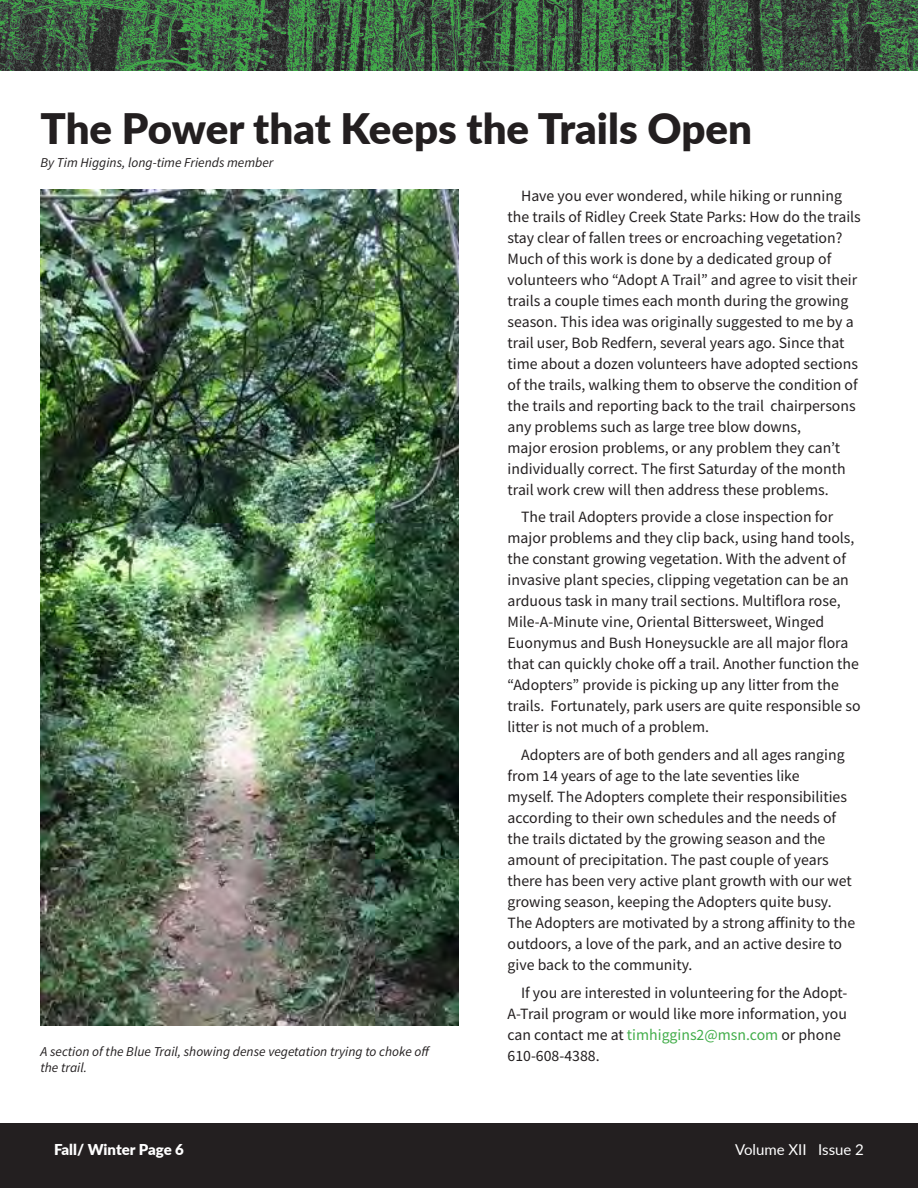
<style>
.page{position:relative;width:918px;height:1188px;background:#fff}
.page>*{position:absolute;margin:0;border:0;box-sizing:border-box;transform-origin:0 0}
.t1{font:900 42px "Lato";color:#231f20}
.t2{font:15.75px/21px "Source Sans Pro";color:#231f20}
.t3{font:900 15px "Lato";letter-spacing:-.005em;color:#fff}
.t4{font:15px "Lato";color:#fff}
.t5{font:italic 13.5px/16.2px "Source Sans Pro";color:#231f20}
.s1{color:#41ad49}
</style>
<div class="page">
<div style="left:0;top:1123px;width:918px;height:65px;background:#231f20"></div>
<img style="left:0;top:0;width:918px;height:71px">
<img style="left:40px;top:189px;width:419px;height:837px">
<h1 class="t1" style="left:40px;top:98px;width:713px">The Power that Keeps the Trails Open</h1>
<p class="t5" style="left:40px;top:155px;width:235px">By Tim Higgins, long-time Friends member</p>
<p class="t2" style="left:508px;top:185px;width:355px;text-indent:13px">Have you ever wondered, while hiking or running the trails of Ridley Creek State Parks: How do the trails stay clear of fallen trees or encroaching vegetation?<br>Much of this work is done by a dedicated group of volunteers who “Adopt A Trail” and agree to visit their trails a couple times each month during the growing season. This idea was originally suggested to me by a trail user, Bob Redfern, several years ago. Since that time about a dozen volunteers have adopted sections of the trails, walking them to observe the condition of the trails and reporting back to the trail chairpersons any problems such as large tree blow downs,<br>major erosion problems, or any problem they can’t individually correct. The first Saturday of the month trail work crew will then address these problems.</p>
<p class="t2" style="left:508px;top:507px;width:355px;text-indent:13px">The trail Adopters provide a close inspection for major problems and they clip back, using hand tools, the constant growing vegetation. With the advent of invasive plant species, clipping vegetation can be an arduous task in many trail sections. Multiflora rose, Mile-A-Minute vine, Oriental Bittersweet, Winged Euonymus and Bush Honeysuckle are all major flora that can quickly choke off a trail. Another function the “Adopters” provide is picking up any litter from the trails. Fortunately, park users are quite responsible so litter is not much of a problem.</p>
<p class="t2" style="left:508px;top:744px;width:349px;text-indent:13px">Adopters are of both genders and all ages ranging from 14 years of age to the late seventies like<br>myself. The Adopters complete their responsibilities according to their own schedules and the needs of the trails dictated by the growing season and the amount of precipitation. The past couple of years there has been very active plant growth with our wet growing season, keeping the Adopters quite busy.<br>The Adopters are motivated by a strong affinity to the outdoors, a love of the park, and an active desire to give back to the community.</p>
<p class="t2" style="left:508px;top:982px;width:341px;text-indent:13px">If you are interested in volunteering for the Adopt-A-Trail program or would like more information, you can contact me at <span class="s1">timhiggins2@msn.com</span> or phone 610-608-4388.</p>
<p class="t5" style="left:40px;top:1043px;width:391px">A section of the Blue Trail, showing dense vegetation trying to choke off the trail.</p>
<p class="t3" style="left:54px;top:1138px;width:131px">Fall/ Winter Page 6</p>
<p class="t4" style="left:735px;top:1138px;width:130px">Volume XII Issue 2</p>
</div>
